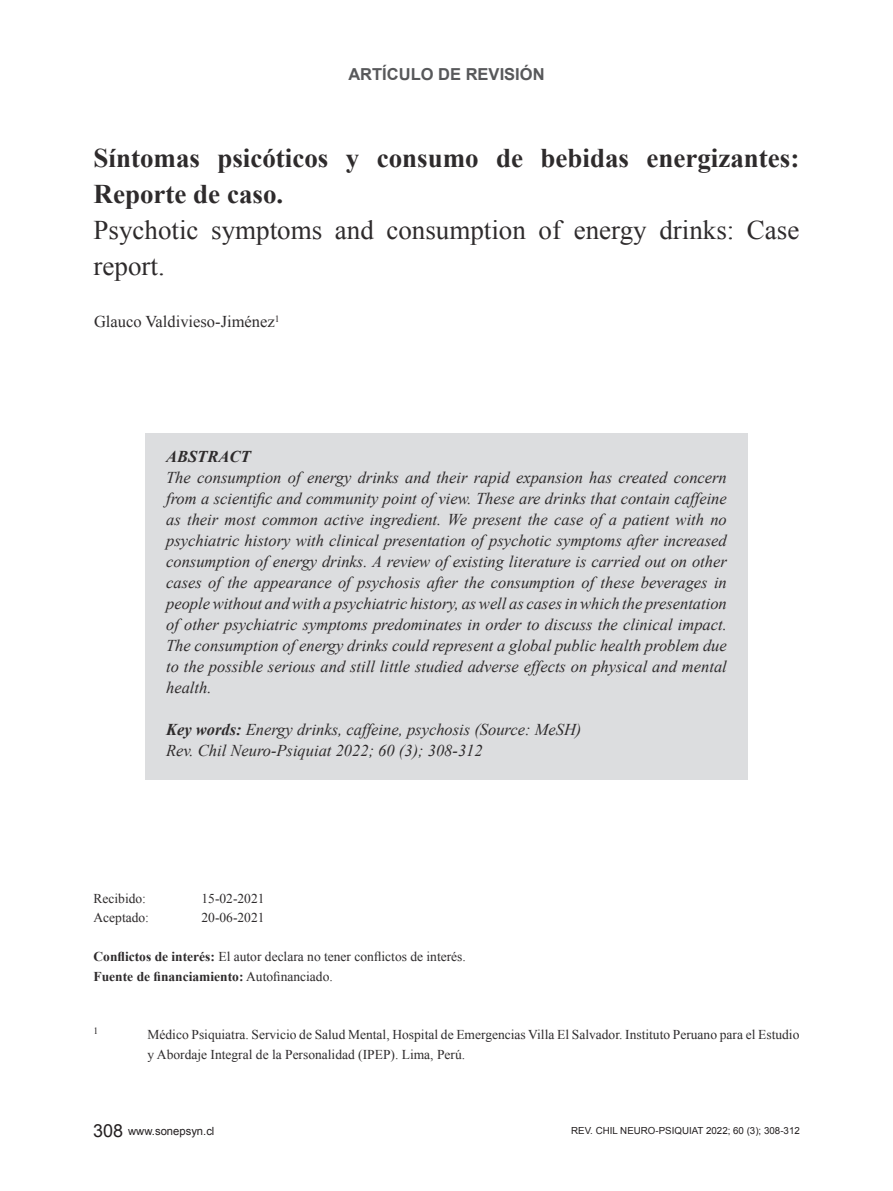
<style>
.page{position:relative;width:893px;height:1191px;background:#fff}
.page>*{position:absolute;margin:0;border:0;box-sizing:border-box;transform-origin:0 0}
.t1{font:700 27px/36px "Times New Roman";color:#2e2b2c}
.t2{font:27px/36px "Times New Roman";color:#2e2b2c}
.t3{font:italic 16.5px/21px "Times New Roman";color:#2e2b2c;text-align:justify}
.t4{font:16.5px "Times New Roman";color:#2e2b2c}
.t5{font:700 16.5px "Arial";color:#57585a}
.t6{font:italic 700 16.5px "Times New Roman";color:#2e2b2c}
.t7{font:13.5px "Times New Roman";color:#2e2b2c}
.t8{font:700 13.5px "Times New Roman";color:#2e2b2c}
.t9{font:11.25px "Arial";color:#231f20}
.t10{font:9.75px "Arial";color:#231f20}
.t11{font:9.6px "Times New Roman";color:#231f20}
.s1{font-weight:700}
.s2{font-weight:400}
.s3{font-size:18px}
</style>
<div class="page">
<div style="left:145px;top:434px;width:603px;height:346px;background:#dcdddf"></div>
<p class="t5" style="left:348px;top:63px;width:198px">ARTÍCULO DE REVISIÓN</p>
<p class="t1" style="left:94px;top:139px;width:707px">Síntomas psicóticos y consumo de bebidas energizantes:<br>Reporte de caso.</p>
<p class="t2" style="left:94px;top:212px;width:707px">Psychotic symptoms and consumption of energy drinks: Case report.</p>
<p class="t4" style="left:94px;top:311px;width:187px">Glauco Valdivieso-Jiménez<sup>1</sup></p>
<p class="t6" style="left:166px;top:445px;width:86px">ABSTRACT</p>
<p class="t3" style="left:166px;top:466px;width:562px">The consumption of energy drinks and their rapid expansion has created concern from a scientific and community point of view. These are drinks that contain caffeine as their most common active ingredient. We present the case of a patient with no psychiatric history with clinical presentation of psychotic symptoms after increased consumption of energy drinks. A review of existing literature is carried out on other cases of the appearance of psychosis after the consumption of these beverages in people without and with a psychiatric history, as well as cases in which the presentation of other psychiatric symptoms predominates in order to discuss the clinical impact.<br>The consumption of energy drinks could represent a global public health problem due to the possible serious and still little studied adverse effects on physical and mental health.</p>
<p class="t3" style="left:166px;top:718px;width:417px"><span class="s1">Key words:</span> Energy drinks, caffeine, psychosis (Source: MeSH)</p>
<p class="t3" style="left:166px;top:739px;width:318px">Rev. Chil Neuro-Psiquiat 2022; 60 (3); 308-312</p>
<p class="t7" style="left:94px;top:889px;width:54px">Recibido:</p>
<p class="t7" style="left:202px;top:889px;width:64px">15-02-2021</p>
<p class="t7" style="left:94px;top:908px;width:57px">Aceptado:</p>
<p class="t7" style="left:202px;top:908px;width:64px">20-06-2021</p>
<p class="t7" style="left:94px;top:947px;width:374px"><span class="s1">Conflictos de interés:</span> El autor declara no tener conflictos de interés.</p>
<p class="t8" style="left:94px;top:966px;width:241px">Fuente de financiamiento: <span class="s2">Autofinanciado.</span></p>
<p class="t11" style="left:94px;top:1024px;width:6px">1</p>
<p class="t7" style="left:148px;top:1025px;width:653px">Médico Psiquiatra. Servicio de Salud Mental, Hospital de Emergencias Villa El Salvador. Instituto Peruano para el Estudio</p>
<p class="t7" style="left:148px;top:1045px;width:319px">y Abordaje Integral de la Personalidad (IPEP). Lima, Perú.</p>
<p class="t9" style="left:93px;top:1123px;width:123px"><span class="s3">308</span> www.sonepsyn.cl</p>
<p class="t10" style="left:571px;top:1124px;width:230px">REV. CHIL NEURO-PSIQUIAT 2022; 60 (3); 308-312</p>
</div>
